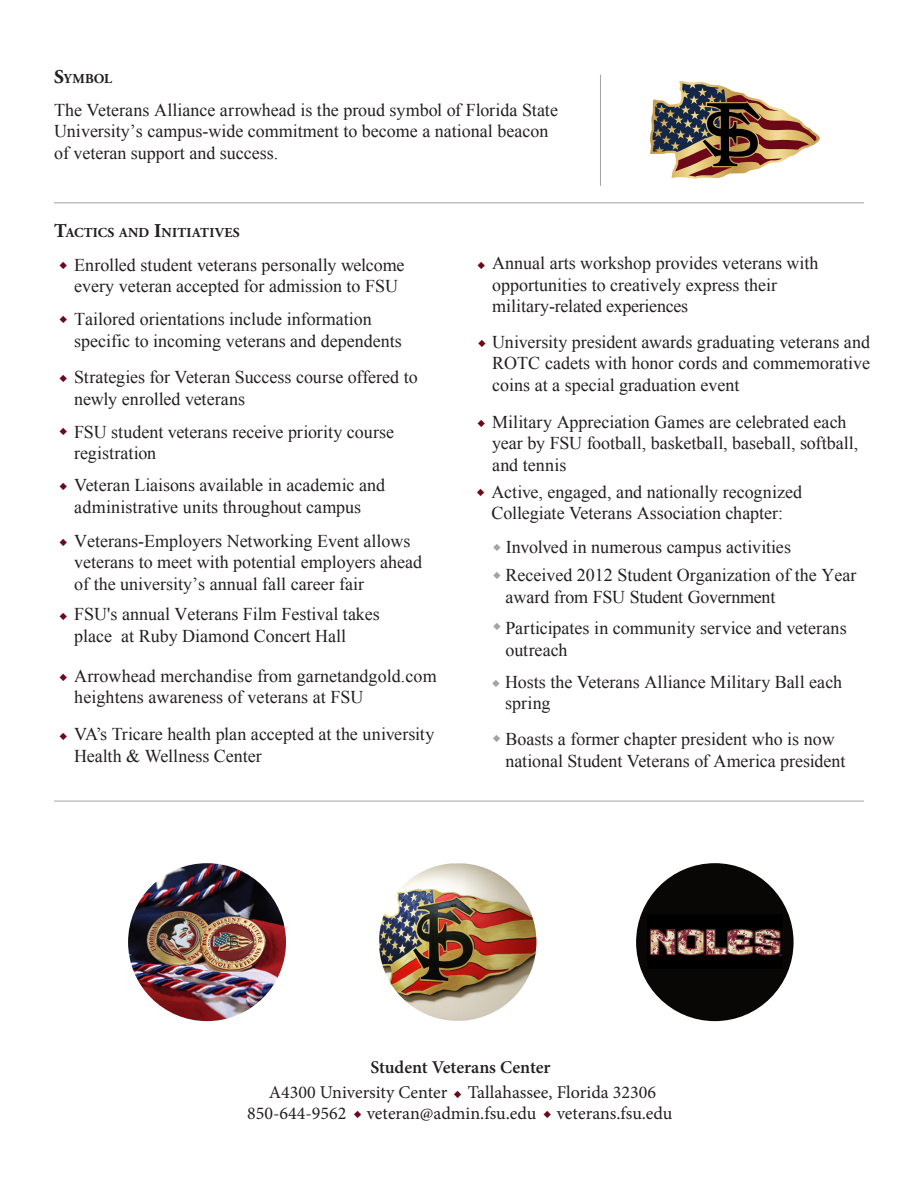
<style>
.page{position:relative;width:918px;height:1188px;background:#fff}
.page>*{position:absolute;margin:0;border:0;box-sizing:border-box;transform-origin:0 0}
.t1{font:18px/21.6px "Times New Roman";color:#231f20}
.t2{font:18px "Minion Pro";color:#231f20}
.t3{font:600 18px "Minion Pro";letter-spacing:-.005em;color:#231f20}
.t4{font:18px "Minion Pro";color:#6d0819}
.t5{font:18px "Minion Pro";color:#a3a3a3}
.t6{font:700 13.65px "Adobe Garamond Pro";letter-spacing:.025em;color:#231f20}
.s1{font-size:19.5px}
.s2{font-family:"Minion Pro";color:#6d0819}
.s3{font-family:"Minion Pro";color:#a3a3a3}
</style>
<div class="page">
<hr style="left:600px;top:75px;width:1px;height:111px;background:#a3a3a3">
<hr style="left:54px;top:202px;width:810px;height:1px;background:#a3a3a3">
<hr style="left:54px;top:801px;width:810px;height:1px;background:#a3a3a3">
<img style="left:128px;top:863px;width:158px;height:158px;border-radius:79px">
<div style="left:636px;top:863px;width:158px;height:158px;background:#090706;border-radius:50%"></div>
<img style="left:650px;top:929px;width:132px;height:27px">
<img style="left:379px;top:863px;width:157px;height:158px">
<svg style="left:650px;top:81px;width:170px;height:98px"></svg>
<p class="t6" style="left:54px;top:71px;width:60px"><span class="s1">S</span>YMBOL</p>
<p class="t1" style="left:54px;top:99px;width:506px">The Veterans Alliance arrowhead is the proud symbol of Florida State<br>University’s campus-wide commitment to become a national beacon of veteran support and success.</p>
<p class="t6" style="left:54px;top:225px;width:187px"><span class="s1">T</span>ACTICS AND <span class="s1">I</span>NITIATIVES</p>
<p class="t1" style="left:59px;top:254px;width:347px;text-align:center"><span class="s2">◆</span> Enrolled student veterans personally welcome every veteran accepted for admission to FSU</p>
<p class="t1" style="left:74px;top:308px;width:329px;text-indent:-15px"><span class="s2">◆</span> Tailored orientations include information specific to incoming veterans and dependents</p>
<p class="t1" style="left:74px;top:366px;width:345px;text-indent:-15px"><span class="s2">◆</span> Strategies for Veteran Success course offered to newly enrolled veterans</p>
<p class="t1" style="left:74px;top:421px;width:321px;text-indent:-15px"><span class="s2">◆</span> FSU student veterans receive priority course registration</p>
<p class="t1" style="left:59px;top:474px;width:327px;text-align:center"><span class="s2">◆</span> Veteran Liaisons available in academic and administrative units throughout campus</p>
<p class="t1" style="left:74px;top:530px;width:349px;text-indent:-15px"><span class="s2">◆</span> Veterans-Employers Networking Event allows veterans to meet with potential employers ahead of the university’s annual fall career fair</p>
<p class="t1" style="left:74px;top:603px;width:307px;text-indent:-15px"><span class="s2">◆</span> FSU's annual Veterans Film Festival takes place at Ruby Diamond Concert Hall</p>
<p class="t1" style="left:74px;top:665px;width:364px;text-indent:-15px"><span class="s2">◆</span> Arrowhead merchandise from garnetandgold.com heightens awareness of veterans at FSU</p>
<p class="t1" style="left:74px;top:723px;width:362px;text-indent:-15px"><span class="s2">◆</span> VA’s Tricare health plan accepted at the university<br>Health &amp; Wellness Center</p>
<p class="t1" style="left:492px;top:252px;width:328px;text-indent:-15px"><span class="s2">◆</span> Annual arts workshop provides veterans with opportunities to creatively express their military-related experiences</p>
<p class="t1" style="left:492px;top:331px;width:379px;text-align:justify;text-indent:-14px"><span class="s2">◆</span> University president awards graduating veterans and ROTC cadets with honor cords and commemorative coins at a special graduation event</p>
<p class="t1" style="left:492px;top:411px;width:368px;text-indent:-15px"><span class="s2">◆</span> Military Appreciation Games are celebrated each year by FSU football, basketball, baseball, softball, and tennis</p>
<p class="t1" style="left:477px;top:481px;width:327px;text-align:center"><span class="s2">◆</span> Active, engaged, and nationally recognized<br>Collegiate Veterans Association chapter:</p>
<p class="t1" style="left:493px;top:536px;width:300px"><span class="s3">◆</span> Involved in numerous campus activities</p>
<p class="t1" style="left:505px;top:564px;width:352px;text-indent:-13px"><span class="s3">◆</span> Received 2012 Student Organization of the Year award from FSU Student Government</p>
<p class="t1" style="left:506px;top:617px;width:343px">Participates in community service and veterans outreach</p>
<p class="t5" style="left:493px;top:613px;width:10px">◆</p>
<p class="t1" style="left:505px;top:670px;width:338px;text-indent:-13px"><span class="s3">◆</span> Hosts the Veterans Alliance Military Ball each spring</p>
<p class="t1" style="left:505px;top:728px;width:342px">Boasts a former chapter president who is now national Student Veterans of America president</p>
<p class="t5" style="left:493px;top:725px;width:10px">◆</p>
<p class="t3" style="left:370px;top:1055px;width:182px">Student Veterans Center</p>
<p class="t2" style="left:269px;top:1080px;width:389px">A4300 University Center Tallahassee, Florida 32306</p>
<p class="t2" style="left:247px;top:1101px;width:427px">850-644-9562 veteran@admin.fsu.edu veterans.fsu.edu</p>
<p class="t4" style="left:454px;top:1081px;width:10px">◆</p>
<p class="t4" style="left:354px;top:1101px;width:10px">◆</p>
<p class="t4" style="left:543px;top:1101px;width:10px">◆</p>
</div>
